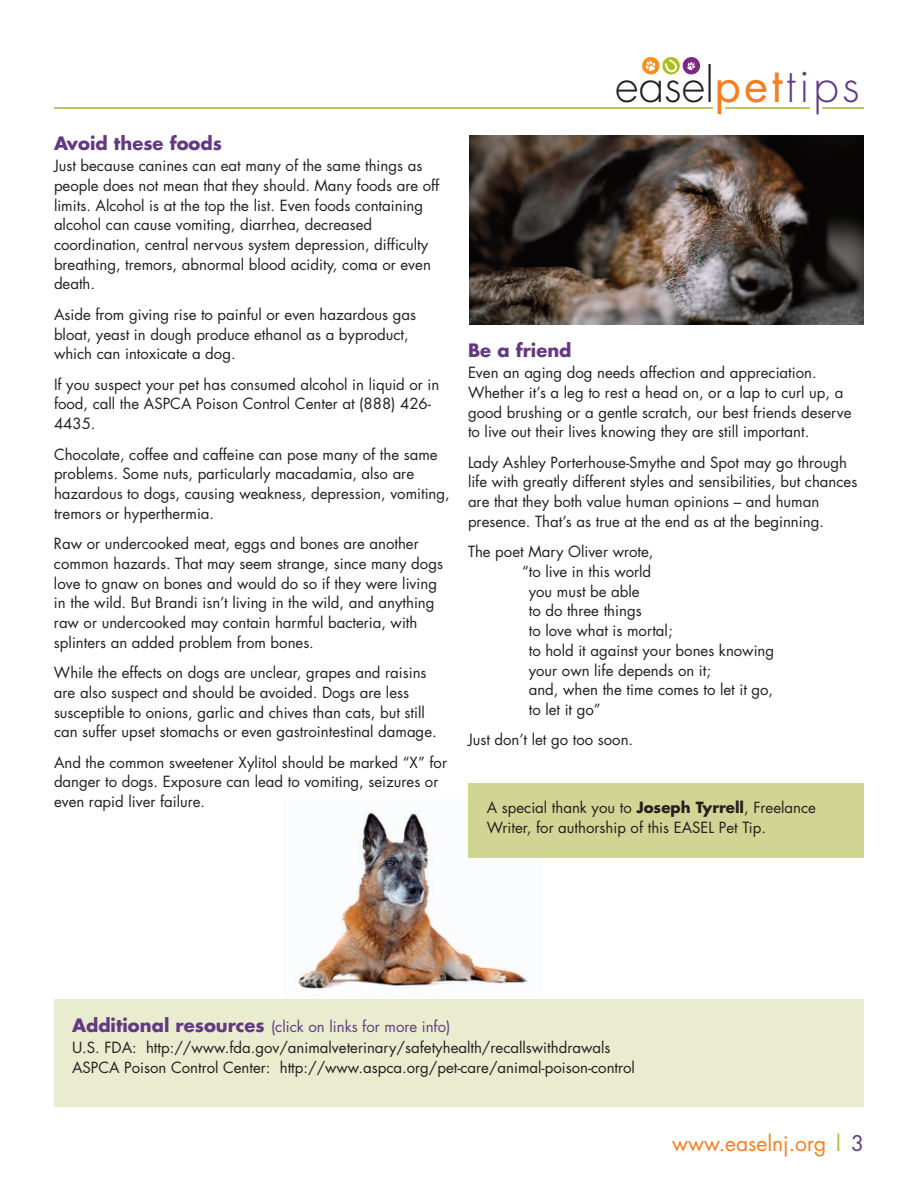
<style>
.page{position:relative;width:918px;height:1188px;background:#fff}
.page>*{position:absolute;margin:0;border:0;box-sizing:border-box;transform-origin:0 0}
.t1{font:300 46.05px "Futura";color:#231f20}
.t2{font:21px "Futura";color:#f57f21}
.t3{font:700 18px "Futura";color:#633a81}
.t4{font:15px/19.6px "Futura";color:#231f20}
.s1{font-weight:400;color:#f57f21}
.s2{color:#633a81}
.s3{font-weight:700}
.s4{font-weight:700;font-size:18px;color:#633a81}
.s5{color:#a9b632}
</style>
<div class="page">
<img style="left:296px;top:800px;width:246px;height:190px">
<svg style="left:642px;top:57px;width:59px;height:18px"></svg>
<hr style="left:54px;top:107px;width:659px;height:2px;background:#a9b632">
<hr style="left:725px;top:107px;width:85px;height:2px;background:#a9b632">
<hr style="left:822px;top:107px;width:42px;height:2px;background:#a9b632">
<div style="left:54px;top:999px;width:810px;height:108px;background:#e9eccf"></div>
<img style="left:470px;top:135px;width:394px;height:189px">
<div style="left:469px;top:783px;width:395px;height:74px;background:#d0d594"></div>
<p class="t3" style="left:54px;top:135px;width:170px">Avoid these foods</p>
<p class="t4" style="left:54px;top:157px;width:387px">Just because canines can eat many of the same things as people does not mean that they should. Many foods are off limits. Alcohol is at the top the list. Even foods containing alcohol can cause vomiting, diarrhea, decreased coordination, central nervous system depression, difficulty breathing, tremors, abnormal blood acidity, coma or even death.</p>
<p class="t4" style="left:54px;top:306px;width:364px">Aside from giving rise to painful or even hazardous gas bloat, yeast in dough produce ethanol as a byproduct, which can intoxicate a dog.</p>
<p class="t4" style="left:54px;top:376px;width:387px">If you suspect your pet has consumed alcohol in liquid or in food, call the ASPCA Poison Control Center at (888) 426-<br>4435.</p>
<p class="t4" style="left:54px;top:446px;width:397px">Chocolate, coffee and caffeine can pose many of the same problems. Some nuts, particularly macadamia, also are hazardous to dogs, causing weakness, depression, vomiting, tremors or hyperthermia.</p>
<p class="t4" style="left:54px;top:535px;width:391px">Raw or undercooked meat, eggs and bones are another common hazards. That may seem strange, since many dogs love to gnaw on bones and would do so if they were living in the wild. But Brandi isn’t living in the wild, and anything raw or undercooked may contain harmful bacteria, with splinters an added problem from bones.</p>
<p class="t4" style="left:54px;top:664px;width:384px">While the effects on dogs are unclear, grapes and raisins are also suspect and should be avoided. Dogs are less susceptible to onions, garlic and chives than cats, but still can suffer upset stomachs or even gastrointestinal damage.</p>
<p class="t4" style="left:54px;top:754px;width:395px">And the common sweetener Xylitol should be marked “X” for danger to dogs. Exposure can lead to vomiting, seizures or even rapid liver failure.</p>
<h1 class="t1" style="left:615px;top:64px;width:246px">easel<span class="s1">pet</span><span class="s2">tips</span></h1>
<p class="t3" style="left:468px;top:342px;width:105px">Be a friend</p>
<p class="t4" style="left:468px;top:364px;width:385px">Even an aging dog needs affection and appreciation.<br>Whether it’s a leg to rest a head on, or a lap to curl up, a good brushing or a gentle scratch, our best friends deserve to live out their lives knowing they are still important.</p>
<p class="t4" style="left:468px;top:454px;width:391px">Lady Ashley Porterhouse-Smythe and Spot may go through life with greatly different styles and sensibilities, but chances are that they both value human opinions – and human presence. That’s as true at the end as at the beginning.</p>
<p class="t4" style="left:468px;top:543px;width:187px">The poet Mary Oliver wrote,</p>
<p class="t4" style="left:522px;top:563px;width:131px">“to live in this world</p>
<p class="t4" style="left:529px;top:583px;width:113px">you must be able</p>
<p class="t4" style="left:529px;top:602px;width:114px">to do three things</p>
<p class="t4" style="left:529px;top:622px;width:145px">to love what is mortal;</p>
<p class="t4" style="left:529px;top:642px;width:247px">to hold it against your bones knowing</p>
<p class="t4" style="left:529px;top:661px;width:184px">your own life depends on it;</p>
<p class="t4" style="left:529px;top:681px;width:246px">and, when the time comes to let it go,</p>
<p class="t4" style="left:529px;top:701px;width:74px">to let it go”</p>
<p class="t4" style="left:468px;top:731px;width:167px">Just don’t let go too soon.</p>
<p class="t4" style="left:487px;top:799px;width:331px">A special thank you to <span class="s3">Joseph Tyrrell</span>, Freelance<br>Writer, for authorship of this EASEL Pet Tip.</p>
<p class="t4" style="left:72px;top:1017px;width:540px;line-height:21.3px"><span class="s4">Additional resources</span> <span class="s2">(click on links for more info)<br></span>U.S. FDA: http://www.fda.gov/animalveterinary/safetyhealth/recallswithdrawals</p>
<p class="t4" style="left:72px;top:1059px;width:565px">ASPCA Poison Control Center: http://www.aspca.org/pet-care/animal-poison-control</p>
<h2 class="t2" style="left:672px;top:1134px;width:193px">www.easelnj.org <span class="s5">|</span> <span class="s2">3</span></h2>
</div>
